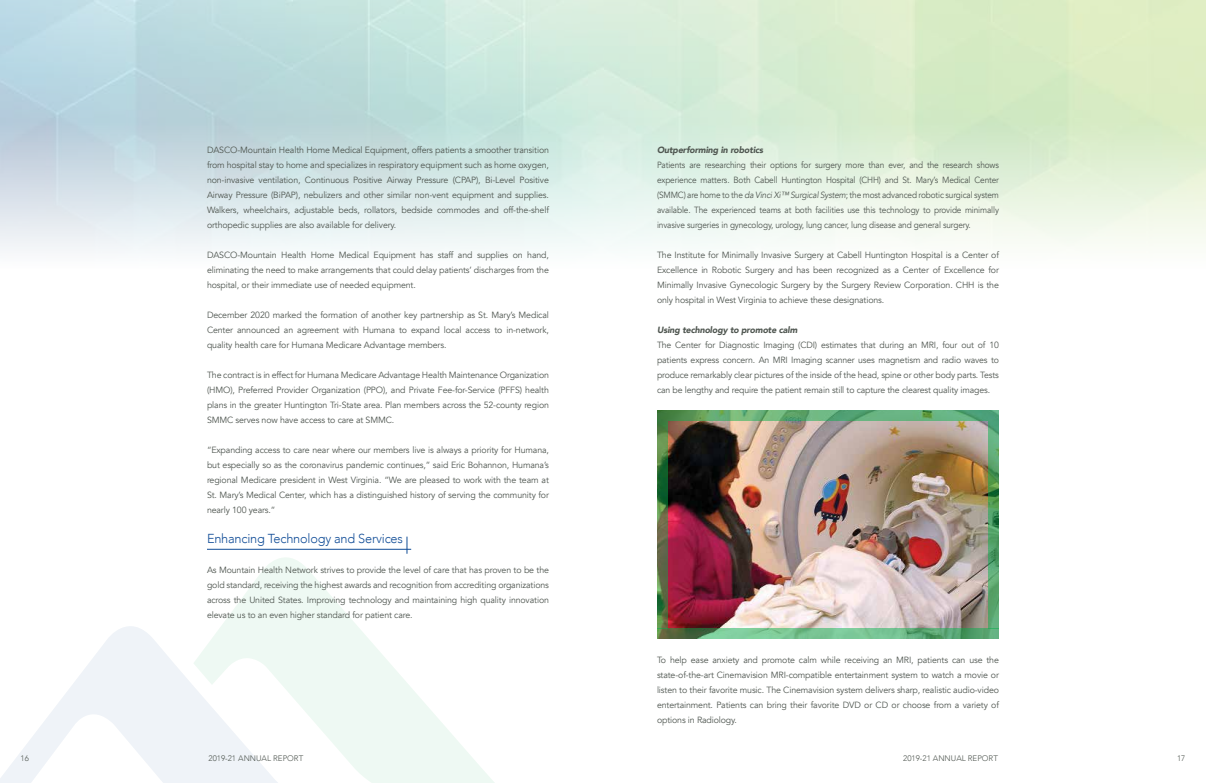
<style>
.page{position:relative;width:1206px;height:783px;background:#fff}
.page>*{position:absolute;margin:0;border:0;box-sizing:border-box;transform-origin:0 0}
.t1{font:300 13px "Avenir";letter-spacing:-.015em;color:#114d97}
.t2{font:9px/15px "Avenir";letter-spacing:-.015em;color:#4f5650;text-align:justify}
.t3{font:9px/15px "Avenir";letter-spacing:-.015em;color:#4f5650;text-align:justify;scale:.92 1}
.t4{font:italic 900 9px "Avenir";letter-spacing:-.015em;color:#4f5650}
.t5{font:300 8px "Avenir";color:#4f5650}
.s1{font-style:italic}
</style>
<div class="page">
<svg style="left:0;top:626px;width:193px;height:157px"></svg>
<svg style="left:193px;top:557px;width:302px;height:226px"></svg>
<hr style="left:207px;top:549px;width:204px;height:1px;background:#114d97">
<svg style="left:407px;top:537px;width:1px;height:17px"></svg>
<img style="left:0;top:0;width:1206px;height:411px">
<img style="left:667px;top:421px;width:322px;height:208px">
<svg style="left:657px;top:411px;width:342px;height:10px;background:#60a871"></svg>
<svg style="left:657px;top:629px;width:342px;height:10px;background:#6aaf7f"></svg>
<svg style="left:657px;top:421px;width:10px;height:208px;background:#4e7442"></svg>
<svg style="left:989px;top:421px;width:10px;height:208px;background:#529f67"></svg>
<p class="t2" style="left:207px;top:143px;width:344px">DASCO-Mountain Health Home Medical Equipment, offers patients a smoother transition from hospital stay to home and specializes in respiratory equipment such as home oxygen, non-invasive ventilation, Continuous Positive Airway Pressure (CPAP), Bi-Level Positive Airway Pressure (BiPAP), nebulizers and other similar non-vent equipment and supplies.<br>Walkers, wheelchairs, adjustable beds, rollators, bedside commodes and off-the-shelf orthopedic supplies are also available for delivery.</p>
<p class="t2" style="left:207px;top:248px;width:344px">DASCO-Mountain Health Home Medical Equipment has staff and supplies on hand, eliminating the need to make arrangements that could delay patients’ discharges from the hospital, or their immediate use of needed equipment.</p>
<p class="t2" style="left:207px;top:308px;width:344px">December 2020 marked the formation of another key partnership as St. Mary’s Medical Center announced an agreement with Humana to expand local access to in-network, quality health care for Humana Medicare Advantage members.</p>
<p class="t2" style="left:207px;top:368px;width:344px">The contract is in effect for Humana Medicare Advantage Health Maintenance Organization (HMO), Preferred Provider Organization (PPO), and Private Fee-for-Service (PFFS) health plans in the greater Huntington Tri-State area. Plan members across the 52-county region SMMC serves now have access to care at SMMC.</p>
<p class="t2" style="left:207px;top:443px;width:344px">“Expanding access to care near where our members live is always a priority for Humana, but especially so as the coronavirus pandemic continues,” said Eric Bohannon, Humana’s regional Medicare president in West Virginia. “We are pleased to work with the team at St. Mary’s Medical Center, which has a distinguished history of serving the community for nearly 100 years.”</p>
<h1 class="t1" style="left:207px;top:531px;width:197px">Enhancing Technology and Services</h1>
<p class="t2" style="left:207px;top:563px;width:344px">As Mountain Health Network strives to provide the level of care that has proven to be the gold standard, receiving the highest awards and recognition from accrediting organizations across the United States. Improving technology and maintaining high quality innovation elevate us to an even higher standard for patient care.</p>
<p class="t4" style="left:657px;top:143px;width:108px">Outperforming in robotics</p>
<p class="t3" style="left:657px;top:158px;width:373px">Patients are researching their options for surgery more than ever, and the research shows experience matters. Both Cabell Huntington Hospital (CHH) and St. Mary’s Medical Center (SMMC) are home to the <span class="s1">da Vinci Xi™ Surgical System</span>; the most advanced robotic surgical system available. The experienced teams at both facilities use this technology to provide minimally invasive surgeries in gynecology, urology, lung cancer, lung disease and general surgery.</p>
<p class="t2" style="left:657px;top:248px;width:344px">The Institute for Minimally Invasive Surgery at Cabell Huntington Hospital is a Center of Excellence in Robotic Surgery and has been recognized as a Center of Excellence for Minimally Invasive Gynecologic Surgery by the Surgery Review Corporation. CHH is the only hospital in West Virginia to achieve these designations.</p>
<p class="t4" style="left:657px;top:323px;width:142px">Using technology to promote calm</p>
<p class="t2" style="left:657px;top:338px;width:344px">The Center for Diagnostic Imaging (CDI) estimates that during an MRI, four out of 10 patients express concern. An MRI Imaging scanner uses magnetism and radio waves to produce remarkably clear pictures of the inside of the head, spine or other body parts. Tests can be lengthy and require the patient remain still to capture the clearest quality images.</p>
<p class="t2" style="left:657px;top:653px;width:344px">To help ease anxiety and promote calm while receiving an MRI, patients can use the state-of-the-art Cinemavision MRI-compatible entertainment system to watch a movie or listen to their favorite music. The Cinemavision system delivers sharp, realistic audio-video entertainment. Patients can bring their favorite DVD or CD or choose from a variety of options in Radiology.</p>
<p class="t5" style="left:21px;top:753px;width:10px">16</p>
<p class="t5" style="left:209px;top:753px;width:96px">2019-21 ANNUAL REPORT</p>
<p class="t5" style="left:903px;top:753px;width:96px">2019-21 ANNUAL REPORT</p>
<p class="t5" style="left:1177px;top:753px;width:10px">17</p>
</div>
